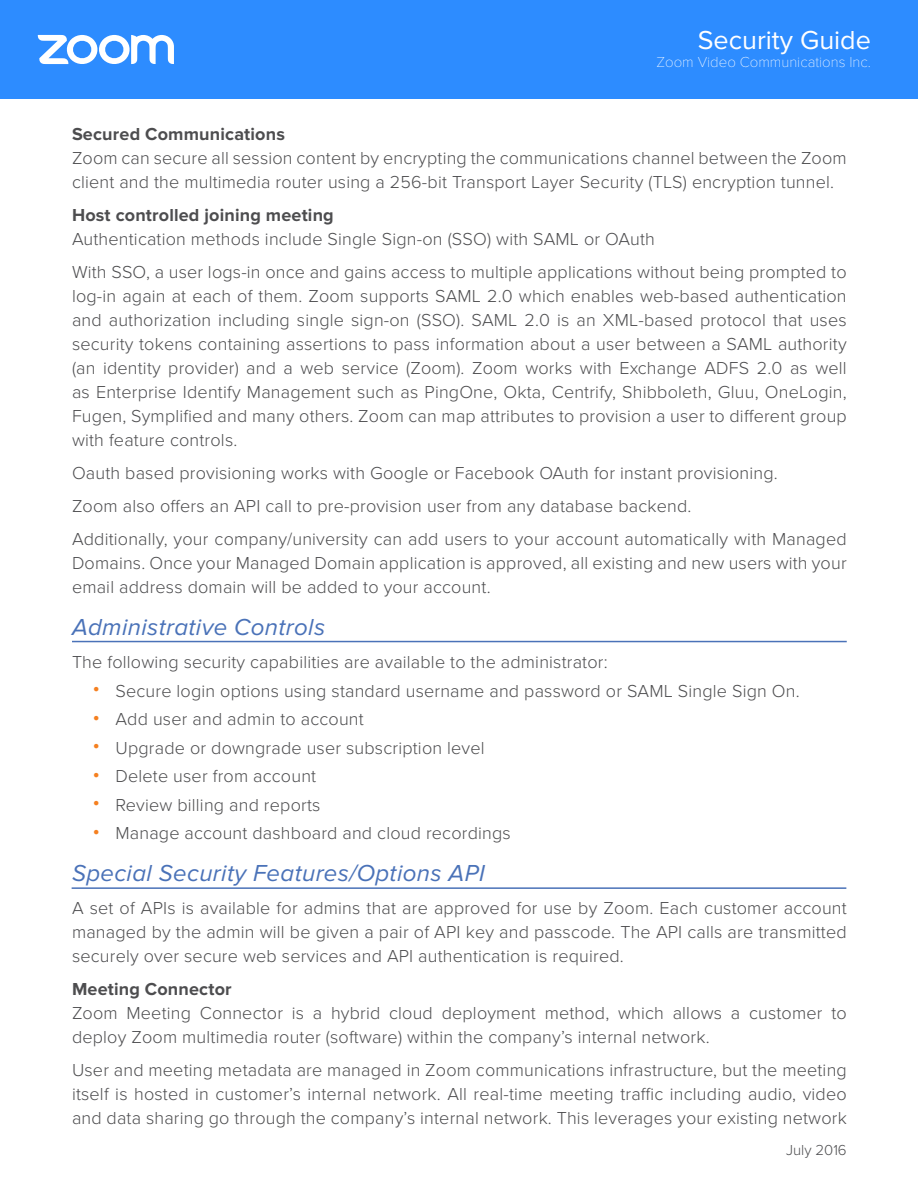
<style>
.page{position:relative;width:918px;height:1188px;background:#fff}
.page>*{position:absolute;margin:0;border:0;box-sizing:border-box;transform-origin:0 0}
.t1{font:27px "Proxima Nova";color:#fff}
.t2{font:italic 24px "Proxima Nova";letter-spacing:.015em;color:#4a72b8}
.t3{font:300 18px/24px "Proxima Nova";letter-spacing:.01em;color:#4d4d4f}
.t4{font:700 18px "Proxima Nova";letter-spacing:.01em;color:#4d4d4f}
.t5{font:100 15px "Proxima Nova T";color:#fff}
.t6{font:300 15px "Proxima Nova";color:#4d4d4f}
.s1{font-family:"Times New Roman";font-weight:400;color:#f58020}
</style>
<div class="page">
<div style="left:0;top:0;width:918px;height:98px;background:#2d8cff"></div>
<svg style="left:38px;top:35px;width:136px;height:30px"></svg>
<hr style="left:72px;top:641px;width:775px;height:1px;background:#4a72b8">
<hr style="left:72px;top:887px;width:774px;height:2px;background:#4a72b8">
<h1 class="t1" style="left:698px;top:25px;width:175px">Security Guide</h1>
<p class="t5" style="left:657px;top:54px;width:216px">Zoom Video Communications Inc.</p>
<p class="t4" style="left:72px;top:124px;width:215px">Secured Communications</p>
<p class="t3" style="left:72px;top:147px;width:776px">Zoom can secure all session content by encrypting the communications channel between the Zoom client and the multimedia router using a 256-bit Transport Layer Security (TLS) encryption tunnel.</p>
<p class="t4" style="left:72px;top:205px;width:263px">Host controlled joining meeting</p>
<p class="t3" style="left:72px;top:223px;width:776px;line-height:33px">Authentication methods include Single Sign-on (SSO) with SAML or OAuth<br>With SSO, a user logs-in once and gains access to multiple applications without being prompted to</p>
<p class="t3" style="left:72px;top:285px;width:776px;text-align:justify">log-in again at each of them. Zoom supports SAML 2.0 which enables web-based authentication and authorization including single sign-on (SSO). SAML 2.0 is an XML-based protocol that uses security tokens containing assertions to pass information about a user between a SAML authority (an identity provider) and a web service (Zoom). Zoom works with Exchange ADFS 2.0 as well as Enterprise Identify Management such as PingOne, Okta, Centrify, Shibboleth, Gluu, OneLogin, Fugen, Symplified and many others. Zoom can map attributes to provision a user to different group with feature controls.</p>
<p class="t3" style="left:72px;top:457px;width:776px;line-height:33px">Oauth based provisioning works with Google or Facebook OAuth for instant provisioning.<br>Zoom also offers an API call to pre-provision user from any database backend.<br>Additionally, your company/university can add users to your account automatically with Managed</p>
<p class="t3" style="left:72px;top:552px;width:776px">Domains. Once your Managed Domain application is approved, all existing and new users with your email address domain will be added to your account.</p>
<h2 class="t2" style="left:72px;top:614px;width:255px">Administrative Controls</h2>
<p class="t3" style="left:72px;top:651px;width:537px">The following security capabilities are available to the administrator:</p>
<p class="t3" style="left:93px;top:679px;width:708px"><span class="s1">•</span> Secure login options using standard username and password or SAML Single Sign On.</p>
<p class="t3" style="left:93px;top:708px;width:272px"><span class="s1">•</span> Add user and admin to account</p>
<p class="t3" style="left:93px;top:736px;width:393px"><span class="s1">•</span> Upgrade or downgrade user subscription level</p>
<p class="t3" style="left:93px;top:765px;width:225px"><span class="s1">•</span> Delete user from account</p>
<p class="t3" style="left:93px;top:793px;width:229px"><span class="s1">•</span> Review billing and reports</p>
<p class="t3" style="left:93px;top:822px;width:419px"><span class="s1">•</span> Manage account dashboard and cloud recordings</p>
<h2 class="t2" style="left:72px;top:860px;width:414px">Special Security Features/Options API</h2>
<p class="t3" style="left:72px;top:897px;width:776px;text-align:justify">A set of APIs is available for admins that are approved for use by Zoom. Each customer account managed by the admin will be given a pair of API key and passcode. The API calls are transmitted securely over secure web services and API authentication is required.</p>
<p class="t4" style="left:72px;top:979px;width:161px">Meeting Connector</p>
<p class="t3" style="left:72px;top:1002px;width:776px">Zoom Meeting Connector is a hybrid cloud deployment method, which allows a customer to deploy Zoom multimedia router (software) within the company’s internal network.</p>
<p class="t3" style="left:72px;top:1059px;width:776px;text-align:justify">User and meeting metadata are managed in Zoom communications infrastructure, but the meeting itself is hosted in customer’s internal network. All real-time meeting traffic including audio, video and data sharing go through the company’s internal network. This leverages your existing network</p>
<p class="t6" style="left:786px;top:1141px;width:62px">July 2016</p>
</div>
